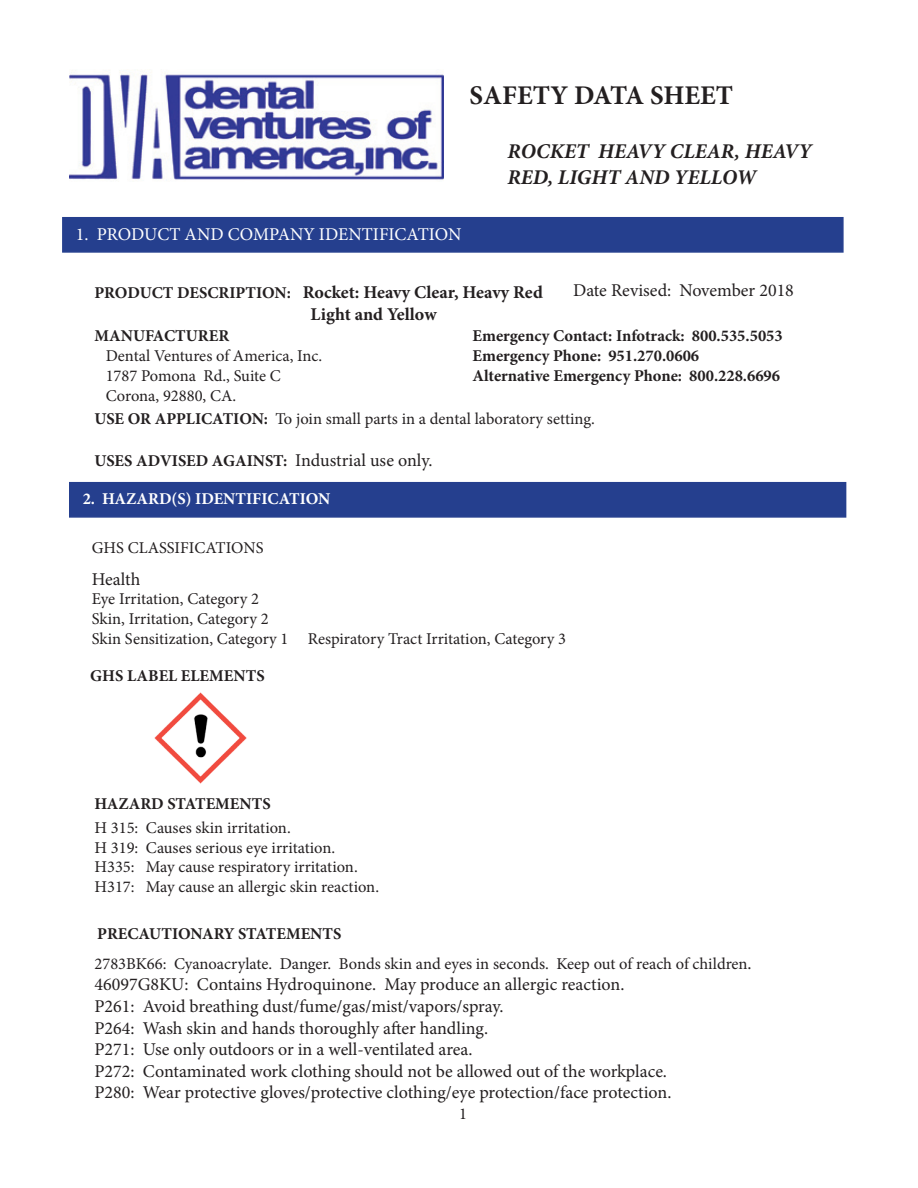
<style>
.page{position:relative;width:918px;height:1188px;background:#fff}
.page>*{position:absolute;margin:0;border:0;box-sizing:border-box;transform-origin:0 0}
.t1{font:700 27px "Minion Pro";letter-spacing:-.005em;color:#231f20}
.t2{font:italic 700 21px/25.2px "Minion Pro";color:#231f20}
.t3{font:18px "Minion Pro";letter-spacing:-.005em;color:#231f20}
.t4{font:700 18px "Minion Pro";color:#231f20}
.t5{font:18px "Minion Pro";color:#fff}
.t6{font:16.5px "Minion Pro";color:#231f20}
.t7{font:700 16.5px "Minion Pro";color:#231f20}
.t8{font:700 16.5px "Minion Pro";color:#fff}
.s1{font-size:16.5px}
.s2{font-weight:700}
.s3{font-weight:400;font-size:18px}
.s4{font-size:18px}
</style>
<div class="page">
<img style="left:69px;top:70px;width:375px;height:110px">
<div style="left:62px;top:217px;width:782px;height:36px;background:#253f8e;border:2px solid #253f8e"></div>
<div style="left:69px;top:482px;width:777px;height:36px;background:#253f8e;border:2px solid #253f8e"></div>
<img style="left:155px;top:692px;width:92px;height:92px">
<p class="t1" style="left:470px;top:77px;width:265px">SAFETY DATA SHEET</p>
<p class="t5" style="left:76px;top:223px;width:387px">1. PRODUCT AND COMPANY IDENTIFICATION</p>
<p class="t2" style="left:508px;top:139px;width:306px">ROCKET HEAVY CLEAR, HEAVY<br>RED, LIGHT AND YELLOW</p>
<p class="t3" style="left:573px;top:278px;width:222px">Date Revised: November 2018</p>
<p class="t4" style="left:94px;top:280px;width:450px"><span class="s1">PRODUCT DESCRIPTION:</span> Rocket: Heavy Clear, Heavy Red</p>
<p class="t4" style="left:310px;top:301px;width:128px">Light and Yellow</p>
<p class="t7" style="left:94px;top:324px;width:136px">MANUFACTURER</p>
<p class="t7" style="left:472px;top:324px;width:312px">Emergency Contact: Infotrack: 800.535.5053</p>
<p class="t6" style="left:106px;top:345px;width:218px">Dental Ventures of America, Inc.</p>
<p class="t7" style="left:472px;top:344px;width:228px">Emergency Phone: 951.270.0606</p>
<p class="t6" style="left:106px;top:365px;width:177px">1787 Pomona Rd., Suite C</p>
<p class="t7" style="left:472px;top:364px;width:309px">Alternative Emergency Phone: 800.228.6696</p>
<p class="t6" style="left:106px;top:384px;width:132px">Corona, 92880, CA.</p>
<p class="t6" style="left:94px;top:408px;width:502px"><span class="s2">USE OR APPLICATION:</span> To join small parts in a dental laboratory setting.</p>
<p class="t7" style="left:94px;top:449px;width:339px">USES ADVISED AGAINST: <span class="s3">Industrial use only.</span></p>
<p class="t8" style="left:83px;top:487px;width:249px">2. HAZARD(S) IDENTIFICATION</p>
<p class="t6" style="left:92px;top:537px;width:173px">GHS CLASSIFICATIONS</p>
<p class="t3" style="left:92px;top:567px;width:50px">Health</p>
<p class="t6" style="left:92px;top:588px;width:169px">Eye Irritation, Category 2</p>
<p class="t6" style="left:92px;top:608px;width:178px">Skin, Irritation, Category 2</p>
<p class="t6" style="left:92px;top:628px;width:476px">Skin Sensitization, Category 1 Respiratory Tract Irritation, Category 3</p>
<p class="t7" style="left:90px;top:664px;width:176px">GHS LABEL ELEMENTS</p>
<p class="t7" style="left:94px;top:792px;width:178px">HAZARD STATEMENTS</p>
<p class="t6" style="left:94px;top:817px;width:198px">H 315: Causes skin irritation.</p>
<p class="t6" style="left:94px;top:836px;width:242px">H 319: Causes serious eye irritation.</p>
<p class="t6" style="left:94px;top:856px;width:265px">H335: May cause respiratory irritation.</p>
<p class="t6" style="left:94px;top:876px;width:286px">H317: May cause an allergic skin reaction.</p>
<p class="t7" style="left:97px;top:922px;width:246px">PRECAUTIONARY STATEMENTS</p>
<p class="t6" style="left:94px;top:952px;width:659px">2783BK66: Cyanoacrylate. Danger. Bonds skin and eyes in seconds. Keep out of reach of children<span class="s4">.</span></p>
<p class="t3" style="left:94px;top:973px;width:532px">46097G8KU: Contains Hydroquinone. May produce an allergic reaction.</p>
<p class="t3" style="left:94px;top:994px;width:411px">P261: Avoid breathing dust/fume/gas/mist/vapors/spray.</p>
<p class="t3" style="left:94px;top:1016px;width:395px">P264: Wash skin and hands thoroughly after handling.</p>
<p class="t3" style="left:94px;top:1037px;width:380px">P271: Use only outdoors or in a well-ventilated area.</p>
<p class="t3" style="left:94px;top:1059px;width:574px">P272: Contaminated work clothing should not be allowed out of the workplace.</p>
<p class="t3" style="left:94px;top:1081px;width:579px">P280: Wear protective gloves/protective clothing/eye protection/face protection.</p>
<p class="t6" style="left:459px;top:1102px;width:9px">1</p>
</div>
